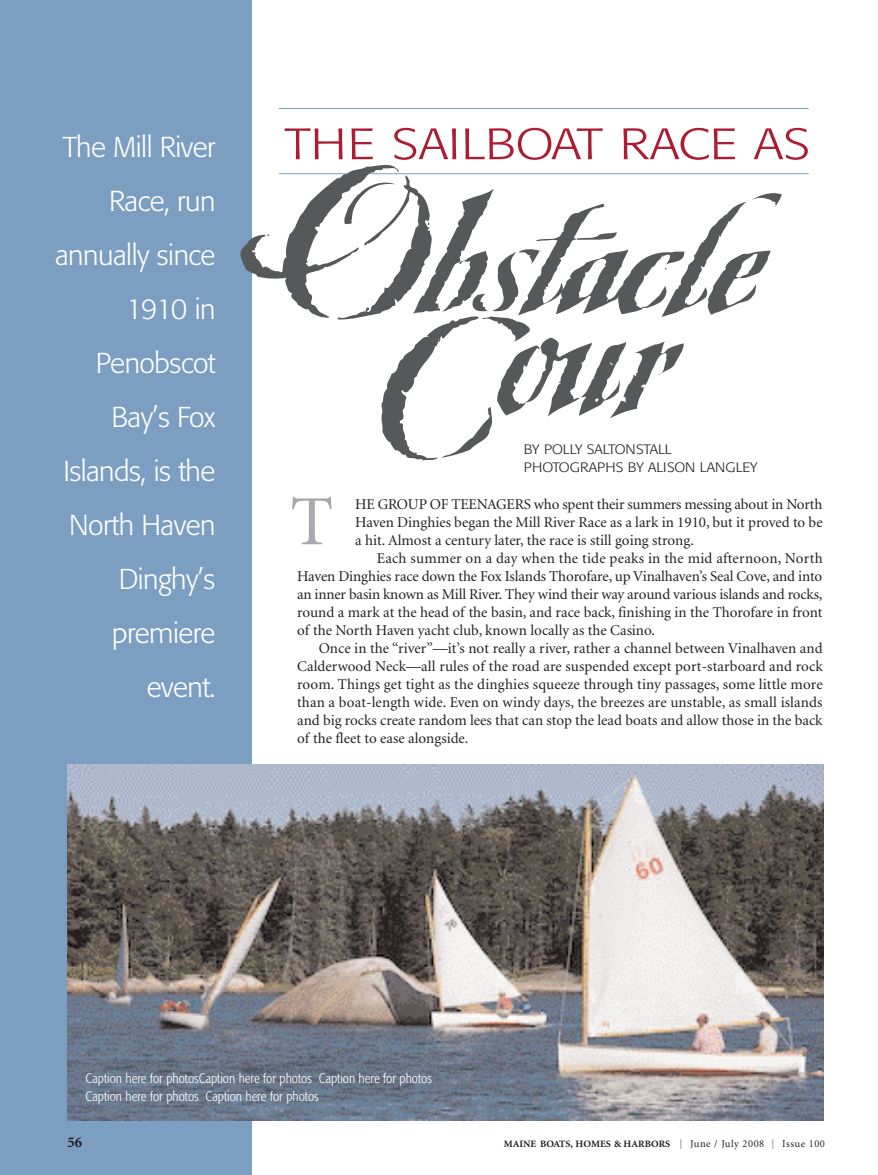
<style>
.page{position:relative;width:878px;height:1175px;background:#fff}
.page>*{position:absolute;margin:0;border:0;box-sizing:border-box;transform-origin:0 0}
.t1{font:600 201px "Ovidius";color:#57585a}
.t2{font:600 180px "Ovidius";letter-spacing:-.03em;color:#57585a}
.t3{font:70.5px "Minion";color:#a8a9ad}
.t4{font:300 43.5px "Formata";color:#ac1d34;scale:1.2 1}
.t5{font:300 28.5px/54px "Formata";letter-spacing:-.02em;color:#fff;text-align:right}
.t6{font:15px/18px "Minion";color:#231f20;text-align:justify}
.t7{font:700 15px "Minion";color:#231f20}
.t8{font:300 condensed 13.5px/18px "Formata";color:#fff}
.t9{font:300 13.5px/18px "Formata";color:#231f20;scale:1.1 1}
.t10{font:700 9.75px "Minion";color:#231f20;scale:1.05 1}
.s1{font-size:199.5px}
.s2{font-weight:400;font-size:14.7px;color:#939598}
.s3{font-weight:400;font-size:10.5px}
</style>
<div class="page">
<div style="left:0;top:0;width:252px;height:1174px;background:#7b9ec1"></div>
<img style="left:68px;top:764px;width:756px;height:356px">
<hr style="left:279px;top:108px;width:529px;height:1px;background:#7b9ec1">
<hr style="left:279px;top:173px;width:529px;height:1px;background:#7b9ec1">
<h3 class="t5" style="left:63px;top:122px;width:154px">The Mill River</h3>
<h3 class="t4" style="left:284px;top:125px;width:440px">THE SAILBOAT RACE AS</h3>
<h3 class="t5" style="left:55px;top:176px;width:162px">Race, run annually since<br>1910 in<br>Penobscot<br>Bay’s Fox<br>Islands, is the<br>North Haven<br>Dinghy’s premiere event.</h3>
<h2 class="t2" style="left:240px;top:143px;width:525px"><span class="s1">O</span>bstacle</h2>
<h1 class="t1" style="left:370px;top:224px;width:304px">Cour</h1>
<p class="t9" style="left:524px;top:441px;width:214px">BY POLLY SALTONSTALL<br>PHOTOGRAPHS BY ALISON LANGLEY</p>
<h3 class="t3" style="left:290px;top:494px;width:44px">T</h3>
<p class="t6" style="left:355px;top:496px;width:469px">HE GROUP OF TEENAGERS who spent their summers messing about in North Haven Dinghies began the Mill River Race as a lark in 1910, but it proved to be a hit. Almost a century later, the race is still going strong.</p>
<p class="t6" style="left:297px;top:550px;width:527px;text-indent:80px">Each summer on a day when the tide peaks in the mid afternoon, North Haven Dinghies race down the Fox Islands Thorofare, up Vinalhaven’s Seal Cove, and into an inner basin known as Mill River. They wind their way around various islands and rocks, round a mark at the head of the basin, and race back, finishing in the Thorofare in front of the North Haven yacht club, known locally as the Casino.</p>
<p class="t6" style="left:297px;top:640px;width:527px;text-indent:22px">Once in the “river”—it’s not really a river, rather a channel between Vinalhaven and Calderwood Neck—all rules of the road are suspended except port-starboard and rock room. Things get tight as the dinghies squeeze through tiny passages, some little more than a boat-length wide. Even on windy days, the breezes are unstable, as small islands and big rocks create random lees that can stop the lead boats and allow those in the back of the fleet to ease alongside.</p>
<p class="t8" style="left:86px;top:1070px;width:348px">Caption here for photosCaption here for photos Caption here for photos<br>Caption here for photos Caption here for photos</p>
<p class="t7" style="left:68px;top:1136px;width:16px">56</p>
<p class="t10" style="left:503px;top:1140px;width:307px">MAINE BOATS, HOMES &amp; HARBORS <span class="s2">|</span> <span class="s3">June / July 2008</span> <span class="s2">|</span> <span class="s3">Issue 100</span></p>
</div>
